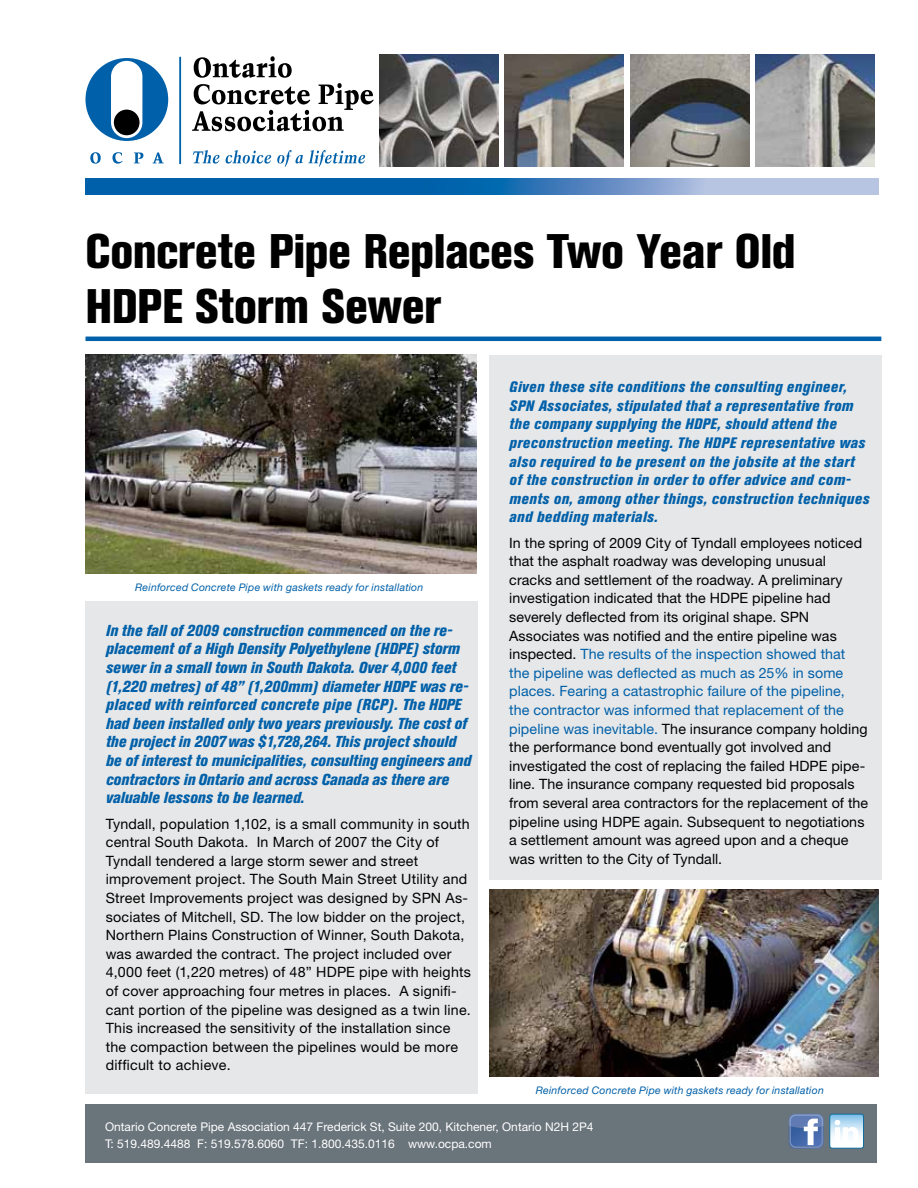
<style>
.page{position:relative;width:918px;height:1188px;background:#fff}
.page>*{position:absolute;margin:0;border:0;box-sizing:border-box;transform-origin:0 0}
.t1{font:800 condensed 48px/55.5px "Akzidenz Grotesk BE";letter-spacing:-.01em;color:#000}
.t2{font:italic 800 condensed 15.75px/18.6px "Akzidenz Grotesk BE";color:#0060a9}
.t3{font:italic 800 condensed 15px/18.6px "Akzidenz Grotesk BE";letter-spacing:.03em;color:#0060a9}
.t4{font:14.25px/18.6px "Helvetica Neue";letter-spacing:.01em;color:#000}
.t5{font:12px/16.8px "Helvetica Neue";color:#fff}
.t6{font:italic 10.5px "Helvetica Neue";letter-spacing:.02em;color:#0060a9}
.s1{color:#0060a9}
</style>
<div class="page">
<div style="left:86px;top:1104px;width:792px;height:58px;background:#6a747b"></div>
<div style="left:489px;top:356px;width:392px;height:524px;background:#e6e7e8"></div>
<div style="left:86px;top:601px;width:392px;height:492px;background:#e6e7e8"></div>
<img style="left:86px;top:354px;width:390px;height:219px">
<svg style="left:789px;top:1114px;width:75px;height:35px;background:#98b1ce"></svg>
<hr style="left:86px;top:337px;width:795px;height:4px;background:#0060a9">
<svg style="left:192px;top:56px;width:182px;height:75px"></svg>
<svg style="left:193px;top:150px;width:26px;height:14px"></svg>
<svg style="left:226px;top:150px;width:45px;height:14px"></svg>
<svg style="left:277px;top:150px;width:88px;height:17px"></svg>
<hr style="left:179px;top:57px;width:2px;height:107px;background:#0060a9">
<svg style="left:90px;top:152px;width:74px;height:12px"></svg>
<div style="left:86px;top:58px;width:82px;height:83px;background:#0060a9;border-radius:50%"></div>
<svg style="left:111px;top:61px;width:31px;height:77px;background:#e2ecf4"></svg>
<div style="left:114px;top:110px;width:26px;height:25px;background:#000;border-radius:50%"></div>
<img style="left:379px;top:54px;width:119px;height:112px">
<img style="left:756px;top:54px;width:119px;height:112px">
<img style="left:630px;top:54px;width:119px;height:112px">
<img style="left:505px;top:54px;width:119px;height:112px">
<svg style="left:86px;top:179px;width:793px;height:16px;background:#4082bd"></svg>
<img style="left:490px;top:890px;width:389px;height:187px">
<h1 class="t1" style="left:86px;top:224px;width:712px">Concrete Pipe Replaces Two Year Old<br>HDPE Storm Sewer</h1>
<p class="t6" style="left:135px;top:581px;width:290px">Reinforced Concrete Pipe with gaskets ready for installation</p>
<p class="t2" style="left:106px;top:621px;width:367px">In the fall of 2009 construction commenced on the re&shy;placement of a High Density Polyethylene (HDPE) storm sewer in a small town in South Dakota. Over 4,000 feet (1,220 metres) of 48” (1,200mm) diameter HDPE was re&shy;placed with reinforced concrete pipe (RCP). The HDPE had been installed only two years previously. The cost of the project in 2007 was $1,728,264. This project should be of interest to municipalities, consulting engineers and contractors in Ontario and across Canada as there are valuable lessons to be learned.</p>
<p class="t4" style="left:106px;top:814px;width:367px">Tyndall, population 1,102, is a small community in south central South Dakota. In March of 2007 the City of Tyndall tendered a large storm sewer and street improvement project. The South Main Street Utility and Street Improvements project was designed by SPN As&shy;sociates of Mitchell, SD. The low bidder on the project, Northern Plains Construction of Winner, South Dakota, was awarded the contract. The project included over 4,000 feet (1,220 metres) of 48” HDPE pipe with heights of cover approaching four metres in places. A signifi&shy;cant portion of the pipeline was designed as a twin line.<br>This increased the sensitivity of the installation since the compaction between the pipelines would be more difficult to achieve.</p>
<p class="t3" style="left:509px;top:378px;width:362px">Given these site conditions the consulting engineer, SPN Associates, stipulated that a representative from the company supplying the HDPE, should attend the preconstruction meeting. The HDPE representative was also required to be present on the jobsite at the start of the construction in order to offer advice and com&shy;ments on, among other things, construction techniques and bedding materials.</p>
<p class="t4" style="left:509px;top:533px;width:360px">In the spring of 2009 City of Tyndall employees noticed that the asphalt roadway was developing unusual cracks and settlement of the roadway. A preliminary investigation indicated that the HDPE pipeline had severely deflected from its original shape. SPN Associates was notified and the entire pipeline was inspected. <span class="s1">The results of the inspection showed that the pipeline was deflected as much as 25% in some places. Fearing a catastrophic failure of the pipeline, the contractor was informed that replacement of the pipeline was inevitable.</span> The insurance company holding the performance bond eventually got involved and investigated the cost of replacing the failed HDPE pipe&shy;line. The insurance company requested bid proposals from several area contractors for the replacement of the pipeline using HDPE again. Subsequent to negotiations a settlement amount was agreed upon and a cheque was written to the City of Tyndall.</p>
<p class="t6" style="left:536px;top:1084px;width:290px">Reinforced Concrete Pipe with gaskets ready for installation</p>
<p class="t5" style="left:105px;top:1119px;width:490px">Ontario Concrete Pipe Association 447 Frederick St, Suite 200, Kitchener, Ontario N2H 2P4<br>T: 519.489.4488 F: 519.578.6060 TF: 1.800.435.0116 www.ocpa.com</p>
</div>
